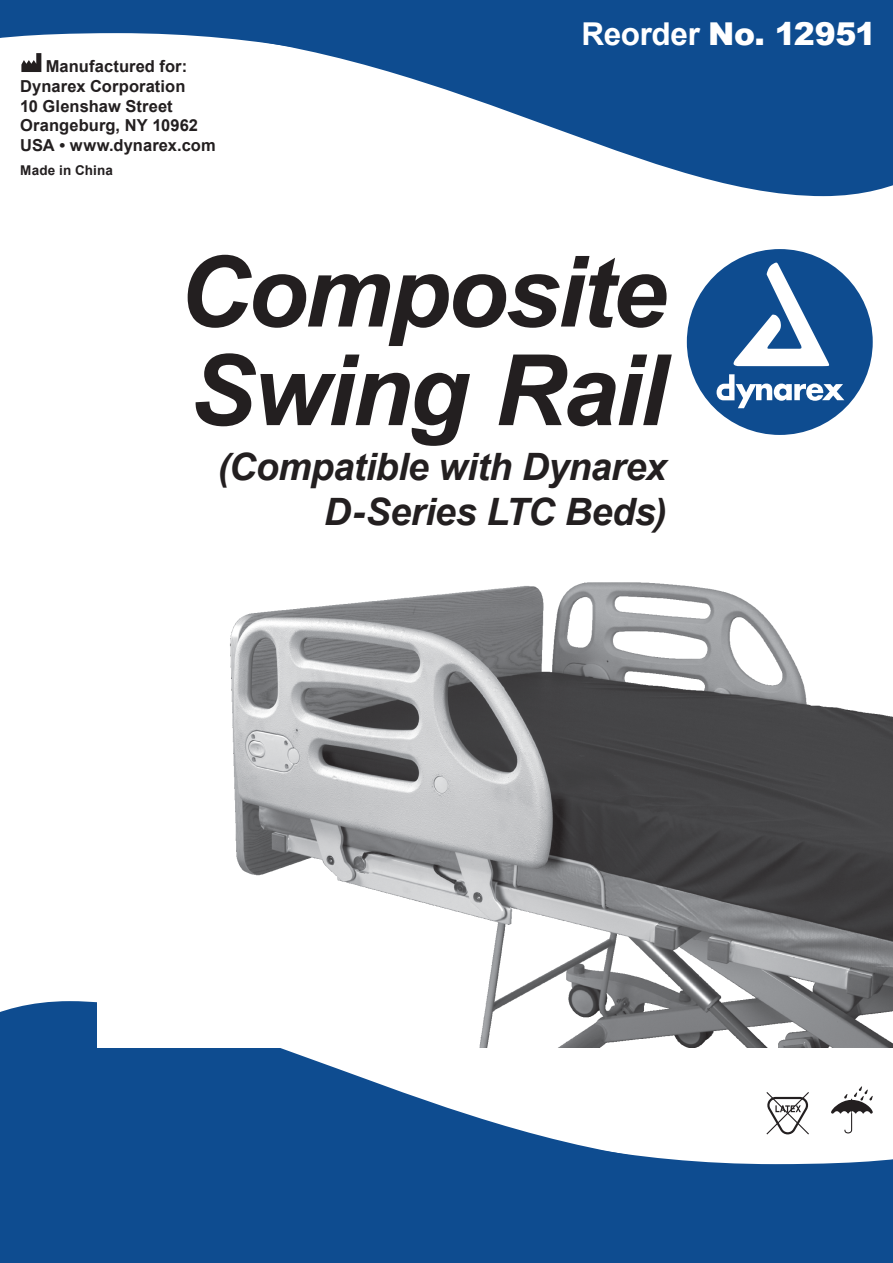
<style>
.page{position:relative;width:893px;height:1263px;background:#fff}
.page>*{position:absolute;margin:0;border:0;box-sizing:border-box;transform-origin:0 0}
.t1{font:italic 700 98.55px/98.6px "Arial";letter-spacing:-.03em;color:#231f20}
.t2{font:italic 700 37.8px/45.3px "Arial";letter-spacing:-.015em;color:#231f20;text-align:right}
.t3{font:900 31.5px "Arial";letter-spacing:-.01em;color:#fff}
.t4{font:700 16.5px/19.8px "Arial";letter-spacing:.005em;color:#231f20}
.t5{font:700 13.5px "Arial";letter-spacing:.01em;color:#231f20}
.s1{font-weight:700}
</style>
<div class="page">
<svg style="left:0;top:1001px;width:893px;height:48px;fill:#0e4c90"></svg>
<svg style="left:0;top:1049px;width:893px;height:214px;fill:#0e4c90"></svg>
<svg style="left:609px;top:148px;width:284px;height:48px;fill:#0e4c90"></svg>
<svg style="left:0;top:0;width:893px;height:148px;fill:#0e4c90"></svg>
<svg style="left:21px;top:53px;width:20px;height:19px"></svg>
<img style="left:98px;top:582px;width:795px;height:465px">
<svg style="left:687px;top:249px;width:186px;height:186px"></svg>
<svg style="left:766px;top:1092px;width:43px;height:42px"></svg>
<svg style="left:831px;top:1086px;width:42px;height:47px"></svg>
<p class="t4" style="left:20px;top:57px;width:197px;text-indent:25px">Manufactured for:<br>Dynarex Corporation<br>10 Glenshaw Street<br>Orangeburg, NY 10962<br>USA • www.dynarex.com</p>
<p class="t5" style="left:20px;top:161px;width:94px">Made in China</p>
<h3 class="t3" style="left:582px;top:11px;width:296px"><span class="s1">Reorder</span> No. 12951</h3>
<h1 class="t1" style="left:178px;top:246px;width:490px">Composite<br>Swing Rail</h1>
<h2 class="t2" style="left:218px;top:446px;width:450px">(Compatible with Dynarex<br>D-Series LTC Beds)</h2>
</div>
